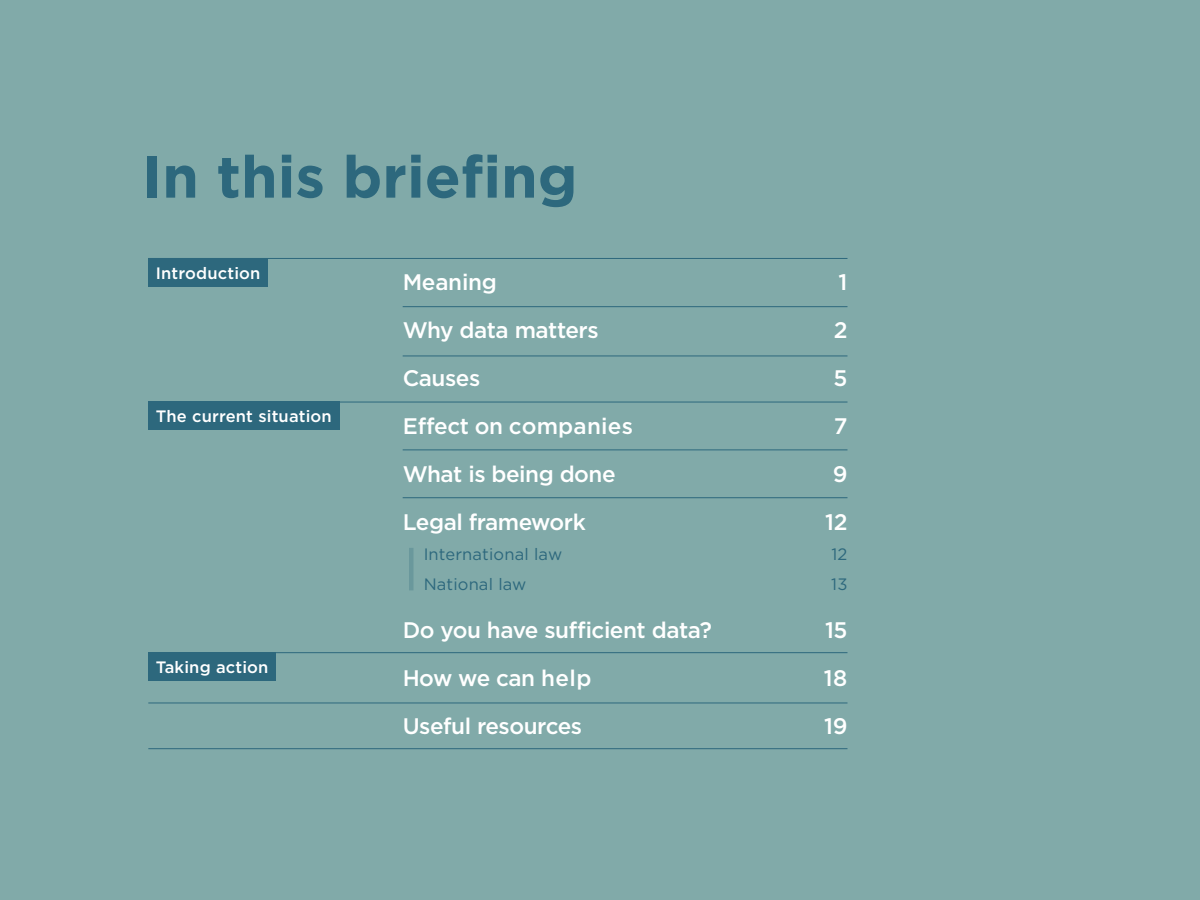
<style>
.page{position:relative;width:1200px;height:900px;background:#81aaa9}
.page>*{position:absolute;margin:0;border:0;box-sizing:border-box;transform-origin:0 0}
.t1{font:700 58.8px "Gotham";color:#2d687d}
.t2{font:500 22.5px "Gotham";letter-spacing:-.02em;color:#fff}
.t3{font:500 22.5px "Gotham";letter-spacing:.01em;color:#fff}
.t4{font:500 16.5px "Gotham";letter-spacing:.01em;color:#fff}
.t5{font:16.5px "Gotham";letter-spacing:.01em;color:#2d687d}
</style>
<div class="page">
<hr style="left:148px;top:652px;width:699px;height:1px;background:#2d687d">
<hr style="left:148px;top:703px;width:699px;height:1px;background:#2d687d">
<hr style="left:148px;top:402px;width:699px;height:1px;background:#2d687d">
<hr style="left:403px;top:450px;width:444px;height:1px;background:#2d687d">
<hr style="left:403px;top:497px;width:444px;height:1px;background:#2d687d">
<hr style="left:148px;top:258px;width:699px;height:1px;background:#2d687d">
<hr style="left:148px;top:748px;width:699px;height:1px;background:#2d687d">
<hr style="left:403px;top:306px;width:444px;height:1px;background:#2d687d">
<hr style="left:403px;top:356px;width:444px;height:1px;background:#2d687d">
<div style="left:148px;top:258px;width:120px;height:28px;background:#2d687d"></div>
<div style="left:148px;top:401px;width:191px;height:29px;background:#2d687d"></div>
<div style="left:148px;top:653px;width:128px;height:28px;background:#2d687d"></div>
<div style="left:409px;top:548px;width:5px;height:42px;background:#6a989c"></div>
<h1 class="t1" style="left:142px;top:138px;width:436px">In this briefing</h1>
<p class="t4" style="left:156px;top:262px;width:106px">Introduction</p>
<p class="t4" style="left:156px;top:405px;width:178px">The current situation</p>
<p class="t4" style="left:156px;top:657px;width:114px">Taking action</p>
<p class="t2" style="left:403px;top:268px;width:96px">Meaning</p>
<p class="t2" style="left:839px;top:268px;width:10px">1</p>
<p class="t2" style="left:403px;top:316px;width:198px">Why data matters</p>
<p class="t2" style="left:834px;top:316px;width:15px">2</p>
<p class="t2" style="left:403px;top:364px;width:79px">Causes</p>
<p class="t2" style="left:833px;top:364px;width:16px">5</p>
<p class="t3" style="left:403px;top:412px;width:232px">Effect on companies</p>
<p class="t2" style="left:834px;top:412px;width:15px">7</p>
<p class="t2" style="left:403px;top:460px;width:215px">What is being done</p>
<p class="t2" style="left:833px;top:460px;width:16px">9</p>
<p class="t2" style="left:403px;top:508px;width:185px">Legal framework</p>
<p class="t2" style="left:825px;top:508px;width:24px">12</p>
<p class="t5" style="left:424px;top:544px;width:140px">International law</p>
<p class="t5" style="left:832px;top:544px;width:17px">12</p>
<p class="t5" style="left:424px;top:574px;width:104px">National law</p>
<p class="t5" style="left:831px;top:574px;width:18px">13</p>
<p class="t2" style="left:403px;top:616px;width:311px">Do you have sufficient data?</p>
<p class="t2" style="left:825px;top:616px;width:24px">15</p>
<p class="t2" style="left:403px;top:664px;width:190px">How we can help</p>
<p class="t2" style="left:824px;top:664px;width:25px">18</p>
<p class="t2" style="left:403px;top:712px;width:181px">Useful resources</p>
<p class="t2" style="left:824px;top:712px;width:25px">19</p>
</div>
